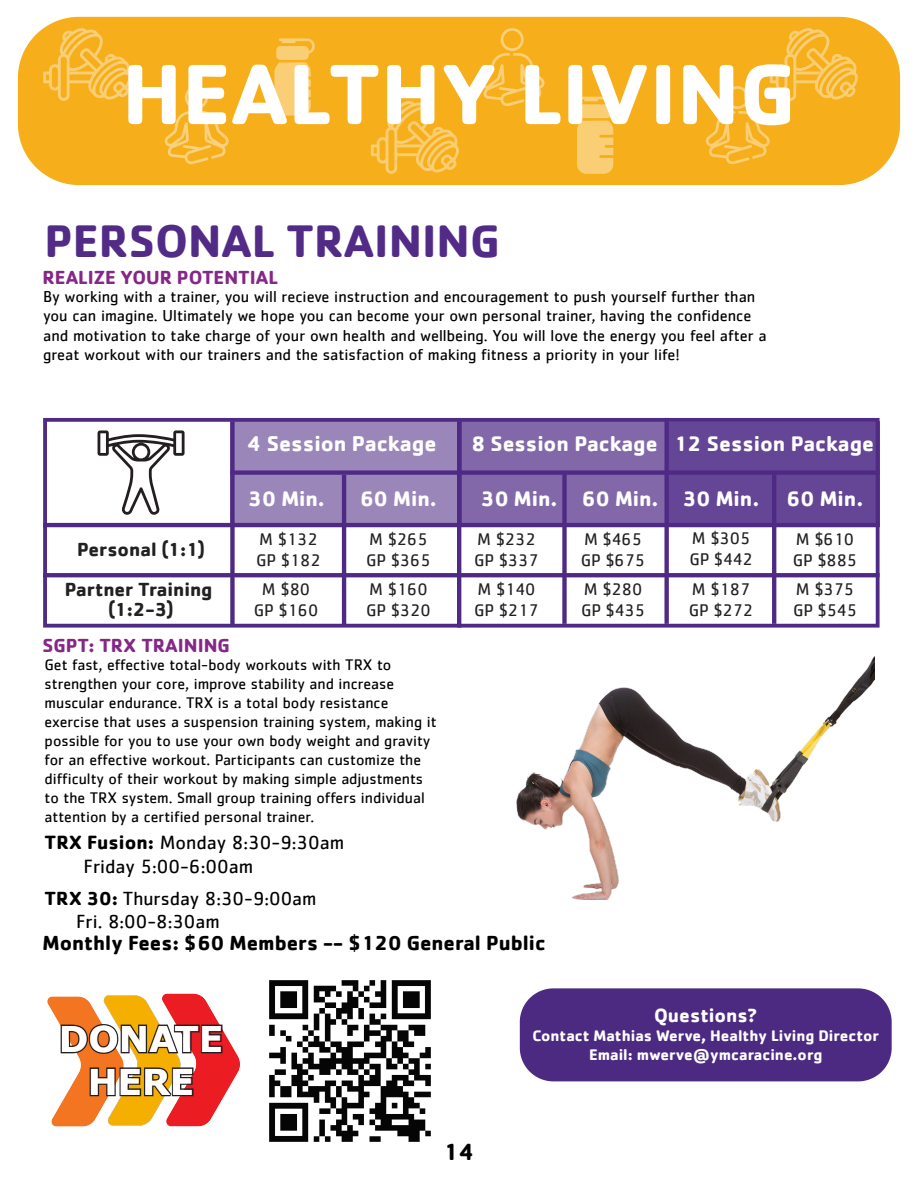
<style>
.page{position:relative;width:918px;height:1188px;background:#fff}
.page>*{position:absolute;margin:0;border:0;box-sizing:border-box;transform-origin:0 0}
.t1{font:700 88.65px "Cachet";color:#fff}
.t2{font:700 47.1px "Cachet";color:#522b87}
.t3{font:700 35.7px "Verdana Pro";color:#fff}
.t4{font:700 24.15px "Cachet";color:#000}
.t5{font:700 22.05px "Cachet";color:#fff}
.t6{font:700 21.75px "Cachet";color:#fff}
.t7{font:700 21px "Cachet";color:#000}
.t8{font:19.8px/23.7px "Cachet";color:#000}
.t9{font:700 19.8px "Cachet";color:#fff}
.t10{font:19.65px/23.5px "Cachet";color:#000}
.t11{font:700 19.65px/19.8px "Cachet";color:#212121;text-align:center}
.t12{font:700 19.5px "Cachet";color:#852787}
.t13{font:17.4px/20.9px "Cachet";color:#212121}
.t14{font:16.35px/19.5px "Cachet";color:#000}
.t15{font:15.9px/19px "Cachet";color:#000}
.t16{font:700 15.75px "Cachet";color:#fff}
.s1{font-weight:700}
</style>
<div class="page">
<div style="left:43px;top:418px;width:837px;height:210px;border:4px solid #502b86"></div>
<div style="left:457px;top:422px;width:423px;height:105px;background:#8268a9"></div>
<div style="left:18px;top:17px;width:882px;height:168px;background:#f6ae1a"></div>
<svg style="left:165px;top:82px;width:64px;height:83px;background:#f6b42e"></svg>
<svg style="left:480px;top:24px;width:65px;height:82px;background:#f6b42d"></svg>
<svg style="left:43px;top:28px;width:89px;height:73px;background:#f6b836"></svg>
<svg style="left:371px;top:100px;width:89px;height:74px;background:#f6b735"></svg>
<svg style="left:706px;top:28px;width:153px;height:137px;background:#f6b227"></svg>
<svg style="left:274px;top:38px;width:44px;height:78px;background:#f8c357"></svg>
<svg style="left:577px;top:97px;width:43px;height:77px;background:#f8c459"></svg>
<div style="left:230px;top:418px;width:231px;height:105px;background:#9b86ba"></div>
<div style="left:667px;top:422px;width:213px;height:105px;background:#654595"></div>
<div style="left:230px;top:470px;width:650px;height:5px;background:#4f2a84"></div>
<hr style="left:43px;top:523px;width:837px;height:4px;background:#4f2a84">
<hr style="left:43px;top:573px;width:837px;height:4px;background:#4f2a84">
<div style="left:230px;top:422px;width:5px;height:202px;background:#4f2a84"></div>
<hr style="left:457px;top:422px;width:4px;height:206px;background:#4f2a84">
<div style="left:664px;top:418px;width:5px;height:206px;background:#4f2a84"></div>
<hr style="left:342px;top:475px;width:4px;height:149px;background:#4f2a84">
<div style="left:562px;top:474px;width:5px;height:150px;background:#4f2a84"></div>
<hr style="left:772px;top:474px;width:4px;height:150px;background:#4f2a84">
<svg style="left:98px;top:430px;width:87px;height:85px"></svg>
<img style="left:516px;top:656px;width:358px;height:243px">
<div style="left:520px;top:988px;width:372px;height:93px;background:#4c2a81"></div>
<img style="left:47px;top:996px;width:39px;height:131px">
<img style="left:86px;top:995px;width:43px;height:131px">
<img style="left:129px;top:993px;width:111px;height:134px">
<img style="left:269px;top:980px;width:162px;height:162px">
<svg style="left:61px;top:1024px;width:162px;height:72px"></svg>
<h1 class="t1" style="left:122px;top:37px;width:675px">HEALTHY LIVING</h1>
<h2 class="t2" style="left:45px;top:211px;width:457px">PERSONAL TRAINING</h2>
<p class="t12" style="left:43px;top:265px;width:237px">REALIZE YOUR POTENTIAL</p>
<p class="t14" style="left:43px;top:286px;width:725px">By working with a trainer, you will recieve instruction and encouragement to push yourself further than you can imagine. Ultimately we hope you can become your own personal trainer, having the confidence and motivation to take charge of your own health and wellbeing. You will love the energy you feel after a great workout with our trainers and the satisfaction of making fitness a priority in your life!</p>
<h3 class="t5" style="left:247px;top:429px;width:191px">4 Session Package</h3>
<h3 class="t6" style="left:471px;top:429px;width:404px">8 Session Package 12 Session Package</h3>
<h3 class="t6" style="left:248px;top:484px;width:78px">30 Min.</h3>
<h3 class="t6" style="left:360px;top:484px;width:78px">60 Min.</h3>
<h3 class="t6" style="left:481px;top:484px;width:280px">30 Min. 60 Min. 30 Min.</h3>
<h3 class="t6" style="left:787px;top:484px;width:78px">60 Min.</h3>
<p class="t11" style="left:77px;top:539px;width:130px">Personal (1:1)</p>
<p class="t13" style="left:256px;top:529px;width:66px">M $132<br>GP $182</p>
<p class="t13" style="left:254px;top:579px;width:66px;text-align:center">M $80<br>GP $160</p>
<p class="t11" style="left:65px;top:579px;width:149px">Partner Training (1:2-3)</p>
<p class="t12" style="left:43px;top:633px;width:189px">SGPT: TRX TRAINING</p>
<p class="t13" style="left:366px;top:529px;width:66px">M $265<br>GP $365</p>
<p class="t13" style="left:366px;top:579px;width:66px">M $160<br>GP $320</p>
<p class="t13" style="left:474px;top:579px;width:66px">M $140<br>GP $217</p>
<p class="t13" style="left:474px;top:529px;width:66px">M $232<br>GP $337</p>
<p class="t15" style="left:45px;top:655px;width:393px">Get fast, effective total-body workouts with TRX to strengthen your core, improve stability and increase muscular endurance. TRX is a total body resistance exercise that uses a suspension training system, making it possible for you to use your own body weight and gravity for an effective workout. Participants can customize the difficulty of their workout by making simple adjustments to the TRX system. Small group training offers individual attention by a certified personal trainer.</p>
<p class="t8" style="left:83px;top:830px;width:262px;text-indent:-39px"><span class="s1">TRX Fusion:</span> Monday 8:30-9:30am<br>Friday 5:00-6:00am</p>
<p class="t10" style="left:76px;top:886px;width:242px;text-indent:-32px"><span class="s1">TRX 30:</span> Thursday 8:30-9:00am<br>Fri. 8:00-8:30am</p>
<h3 class="t7" style="left:43px;top:930px;width:504px">Monthly Fees: $60 Members -- $120 General Public</h3>
<p class="t13" style="left:581px;top:529px;width:66px">M $465<br>GP $675</p>
<p class="t13" style="left:689px;top:528px;width:65px">M $305<br>GP $442</p>
<p class="t13" style="left:581px;top:579px;width:65px">M $280<br>GP $435</p>
<p class="t13" style="left:689px;top:579px;width:66px">M $187<br>GP $272</p>
<p class="t13" style="left:793px;top:529px;width:66px">M $610<br>GP $885</p>
<p class="t13" style="left:793px;top:579px;width:65px">M $375<br>GP $545</p>
<h3 class="t3" style="left:59px;top:1016px;width:166px">DONATE</h3>
<h3 class="t3" style="left:88px;top:1059px;width:108px">HERE</h3>
<h3 class="t4" style="left:444px;top:1136px;width:32px">14</h3>
<p class="t9" style="left:654px;top:1003px;width:105px">Questions?</p>
<p class="t16" style="left:532px;top:1026px;width:348px">Contact Mathias Werve, Healthy Living Director</p>
<p class="t16" style="left:589px;top:1045px;width:235px">Email: mwerve@ymcaracine.org</p>
</div>
